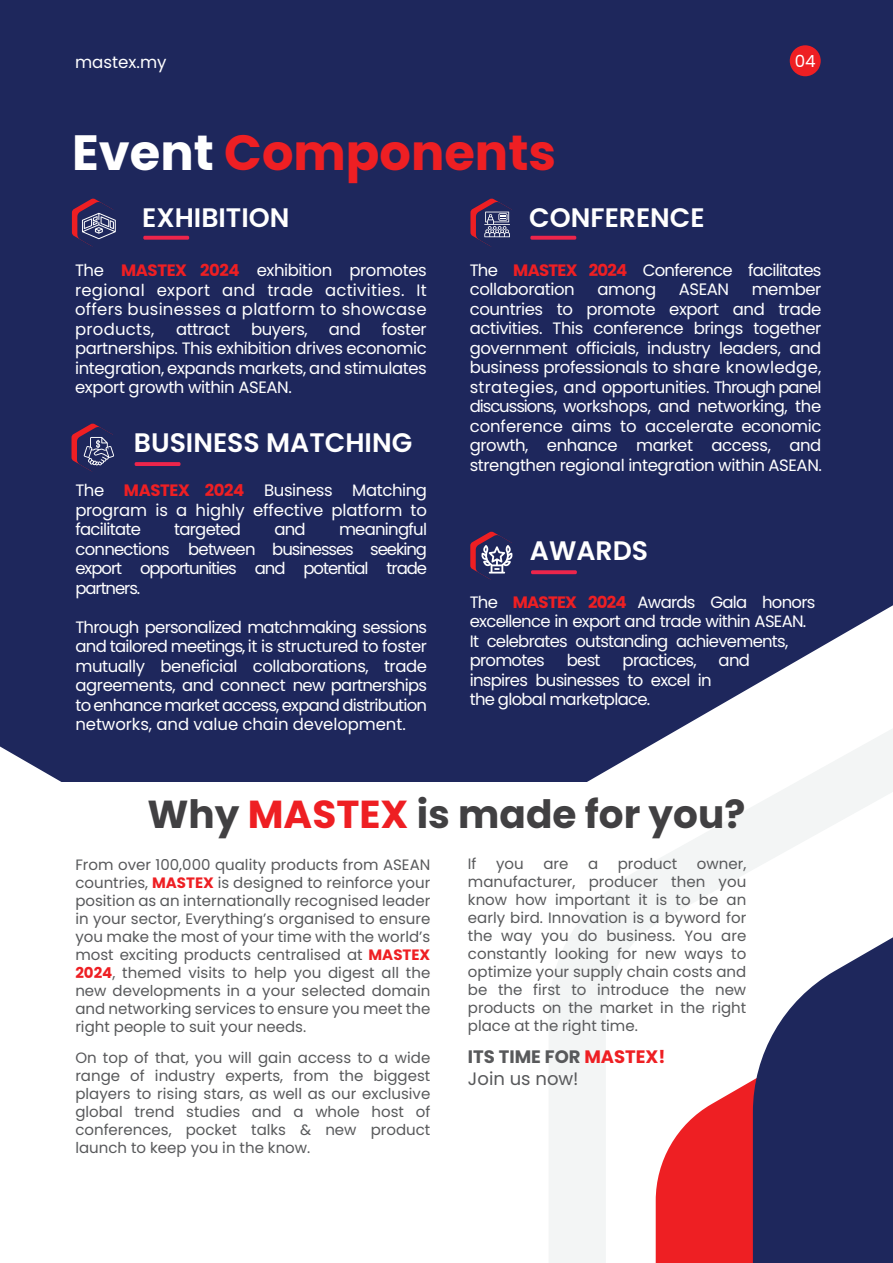
<style>
.page{position:relative;width:893px;height:1263px;background:#fff}
.page>*{position:absolute;margin:0;border:0;box-sizing:border-box;transform-origin:0 0}
.t1{font:700 49.5px "Poppins";color:#ee1f23}
.t2{font:700 39px "Poppins";color:#414042}
.t3{font:600 26.7px "Poppins";color:#fff}
.t4{font:700 18px/22.5px "Poppins";color:#58595b}
.t5{font:16.65px "Poppins";color:#fff}
.t6{font:16.5px/19.5px "Poppins";letter-spacing:-.045em;color:#fff;text-align:justify}
.t7{font:16.5px "Poppins";letter-spacing:-.025em;color:#fff}
.t8{font:15px/18px "Poppins";color:#58595b;text-align:justify}
.s1{color:#fff}
.s2{font-weight:700;color:#ee1f23}
.s3{color:#ee1f23}
.s4{font-weight:400}
</style>
<div class="page">
<div style="left:0;top:0;width:893px;height:782px;background:#1e275c"></div>
<svg style="left:549px;top:576px;width:344px;height:687px"></svg>
<svg style="left:656px;top:850px;width:97px;height:413px"></svg>
<svg style="left:753px;top:601px;width:140px;height:662px"></svg>
<svg style="left:530px;top:236px;width:46px;height:4px"></svg>
<svg style="left:470px;top:198px;width:48px;height:51px;background:#4c3c66"></svg>
<svg style="left:470px;top:531px;width:48px;height:51px;background:#56456d"></svg>
<svg style="left:531px;top:570px;width:46px;height:4px"></svg>
<svg style="left:135px;top:462px;width:46px;height:4px"></svg>
<svg style="left:72px;top:423px;width:47px;height:51px;background:#483963"></svg>
<svg style="left:143px;top:236px;width:46px;height:4px"></svg>
<svg style="left:72px;top:198px;width:48px;height:51px;background:#4d3d67"></svg>
<div style="left:790px;top:45px;width:31px;height:31px;background:#ee1f23;border-radius:50%"></div>
<p class="t5" style="left:75px;top:50px;width:93px">mastex.my</p>
<p class="t5" style="left:795px;top:50px;width:22px">04</p>
<h1 class="t1" style="left:72px;top:118px;width:485px"><span class="s1">Event</span> Components</h1>
<h3 class="t3" style="left:142px;top:199px;width:149px">EXHIBITION</h3>
<p class="t6" style="left:75px;top:261px;width:353px">The <span class="s2">MASTEX 2024</span> exhibition promotes regional export and trade activities. It offers businesses a platform to showcase products,</p>
<p class="t6" style="left:75px;top:319px;width:353px;text-indent:307px">foster partnerships. This exhibition drives economic integration, expands markets, and stimulates export growth within ASEAN.</p>
<p class="t7" style="left:176px;top:317px;width:56px">attract</p>
<p class="t6" style="left:251px;top:319px;width:58px">buyers,</p>
<p class="t6" style="left:329px;top:319px;width:34px">and</p>
<h3 class="t3" style="left:134px;top:424px;width:280px">BUSINESS MATCHING</h3>
<p class="t6" style="left:75px;top:481px;width:353px">The <span class="s2">MASTEX 2024</span> Business Matching program is a highly effective platform to facilitate</p>
<p class="t6" style="left:75px;top:520px;width:353px;text-indent:264px">meaningful connections between businesses seeking export opportunities and potential trade partners.</p>
<p class="t6" style="left:75px;top:617px;width:353px">Through personalized matchmaking sessions and tailored meetings, it is structured to foster mutually beneficial collaborations, trade agreements, and connect new partnerships to enhance market access, expand distribution networks, and value chain development.</p>
<p class="t6" style="left:174px;top:520px;width:68px">targeted</p>
<p class="t6" style="left:274px;top:520px;width:33px">and</p>
<h3 class="t3" style="left:529px;top:199px;width:177px">CONFERENCE</h3>
<p class="t6" style="left:470px;top:260px;width:353px">The <span class="s2">MASTEX 2024</span> Conference facilitates collaboration</p>
<p class="t6" style="left:470px;top:280px;width:354px;text-indent:282px">member countries to promote export and trade activities. This conference brings together government officials, industry leaders, and business professionals to share knowledge, strategies, and opportunities. Through panel discussions, workshops, and networking, the conference aims to accelerate economic growth, enhance market access, and strengthen regional integration within ASEAN.</p>
<p class="t6" style="left:597px;top:280px;width:60px">among</p>
<p class="t6" style="left:679px;top:280px;width:52px">ASEAN</p>
<h3 class="t3" style="left:530px;top:532px;width:120px">AWARDS</h3>
<p class="t6" style="left:470px;top:592px;width:347px;text-align:left">The <span class="s2">MASTEX 2024</span> Awards Gala honors excellence in export and trade within ASEAN.<br>It celebrates outstanding achievements, promotes</p>
<p class="t6" style="left:567px;top:651px;width:35px">best</p>
<p class="t6" style="left:623px;top:651px;width:75px">practices,</p>
<p class="t6" style="left:719px;top:651px;width:33px">and</p>
<p class="t6" style="left:470px;top:670px;width:244px">inspires businesses to excel in the global marketplace.</p>
<h2 class="t2" style="left:148px;top:787px;width:599px">Why <span class="s3">MASTEX</span> is made for you?</h2>
<p class="t8" style="left:75px;top:855px;width:356px">From over 100,000 quality products from ASEAN countries, <span class="s2">MASTEX</span> is designed to reinforce your position as an internationally recognised leader in your sector, Everything’s organised to ensure you make the most of your time with the world’s most exciting products centralised at <span class="s2">MASTEX 2024</span>, themed visits to help you digest all the new developments in a your selected domain and networking services to ensure you meet the right people to suit your needs.</p>
<p class="t8" style="left:75px;top:1049px;width:356px">On top of that, you will gain access to a wide range of industry experts, from the biggest players to rising stars, as well as our exclusive global trend studies and a whole host of conferences, pocket talks &amp; new product launch to keep you in the know.</p>
<p class="t8" style="left:468px;top:855px;width:10px">If</p>
<p class="t8" style="left:496px;top:855px;width:29px">you</p>
<p class="t8" style="left:543px;top:855px;width:27px">are</p>
<p class="t8" style="left:588px;top:855px;width:12px">a</p>
<p class="t8" style="left:618px;top:855px;width:61px">product</p>
<p class="t8" style="left:468px;top:855px;width:280px;text-indent:229px">owner, manufacturer, producer then you know how important it is to be an early bird. Innovation is a byword for the way you do business. You are constantly looking for new ways to optimize your supply chain costs and be the first to introduce the new products on the market in the right place at the right time.</p>
<p class="t4" style="left:468px;top:1045px;width:199px">ITS TIME FOR <span class="s3">MASTEX!<br></span><span class="s4">Join us now!</span></p>
</div>
